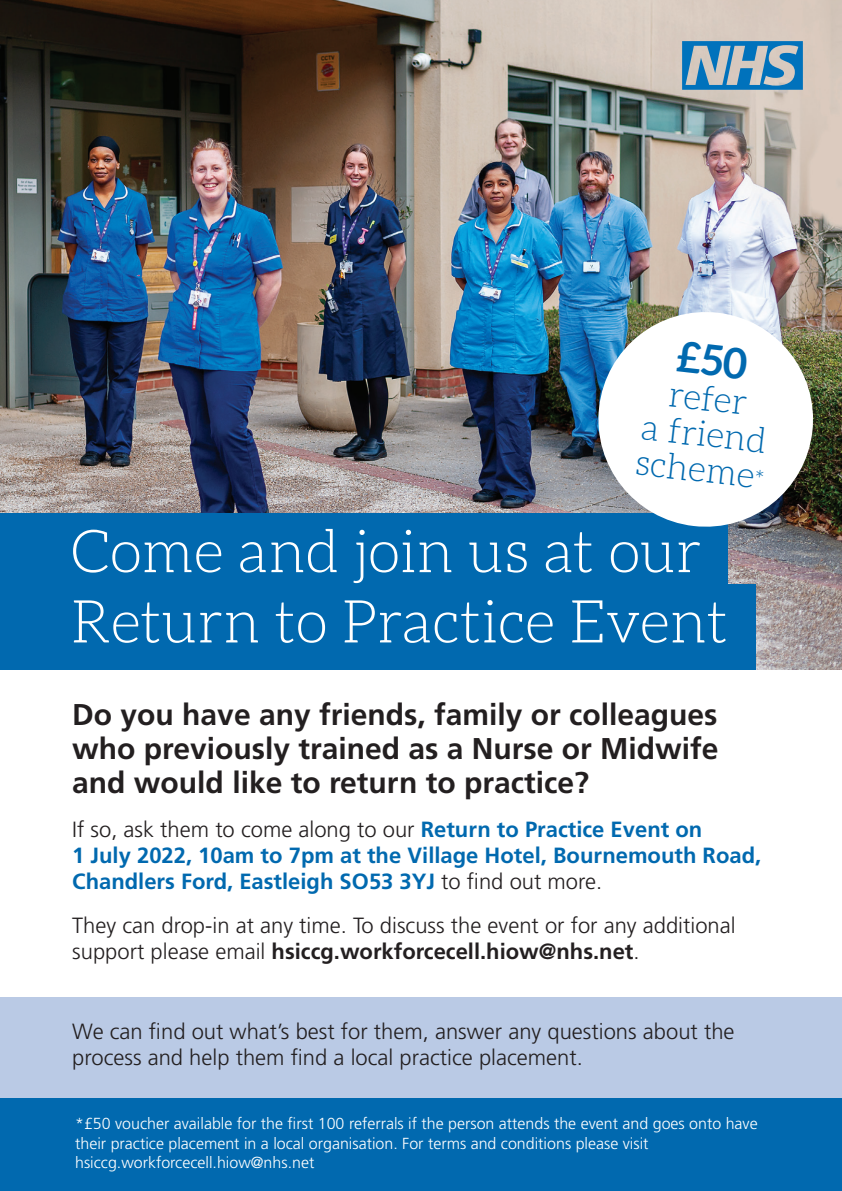
<style>
.page{position:relative;width:842px;height:1191px;background:#fff}
.page>*{position:absolute;margin:0;border:0;box-sizing:border-box;transform-origin:0 0}
.t1{font:300 59.4px/70.2px "Aleo";color:#fff}
.t2{font:300 35.4px/35.8px "Aleo";color:#0169af;text-align:center}
.t3{font:700 30px/34px "Frutiger";color:#231f20;text-align:justify}
.t4{font:300 22px/26px "Frutiger";color:#231f20}
.t5{font:700 22px/26px "Frutiger";color:#0169af}
.t6{font:300 16px/19.2px "Frutiger";color:#fff}
.s1{font-weight:300;color:#231f20}
.s2{font-weight:700}
</style>
<div class="page">
<img style="left:0;top:0;width:842px;height:669px">
<div style="left:0;top:997px;width:842px;height:129px;background:#bacae5"></div>
<div style="left:0;top:513px;width:727px;height:85px;background:#0169af"></div>
<div style="left:0;top:584px;width:755px;height:85px;background:#0169af"></div>
<div style="left:0;top:1098px;width:842px;height:93px;background:#0169af"></div>
<img style="left:592px;top:306px;width:227px;height:227px">
<svg style="left:682px;top:41px;width:121px;height:49px;background:#639abd"></svg>
<svg style="left:676px;top:341px;width:72px;height:38px"></svg>
<svg style="left:756px;top:469px;width:8px;height:8px"></svg>
<h2 class="t2" style="left:646px;top:373px;width:129px;rotate:7deg">refer<br>a friend scheme</h2>
<h1 class="t1" style="left:71px;top:516px;width:659px">Come and join us at our<br>Return to Practice Event</h1>
<h3 class="t3" style="left:72px;top:697px;width:648px">Do you have any friends, family or colleagues who previously trained as a Nurse or Midwife and would like to return to practice?</h3>
<p class="t5" style="left:72px;top:816px;width:690px"><span class="s1">If so, ask them to come along to our</span> Return to Practice Event on<br>1 July 2022, 10am to 7pm at the Village Hotel, Bournemouth Road,<br>Chandlers Ford, Eastleigh SO53 3YJ <span class="s1">to find out more.</span></p>
<p class="t4" style="left:72px;top:912px;width:665px">They can drop-in at any time. To discuss the event or for any additional support please email <span class="s2">hsiccg.workforcecell.hiow@nhs.net</span>.</p>
<p class="t4" style="left:72px;top:1018px;width:664px">We can find out what’s best for them, answer any questions about the process and help them find a local practice placement.</p>
<p class="t6" style="left:75px;top:1114px;width:684px">*£50 voucher available for the first 100 referrals if the person attends the event and goes onto have their practice placement in a local organisation. For terms and conditions please visit hsiccg.workforcecell.hiow@nhs.net</p>
</div>
